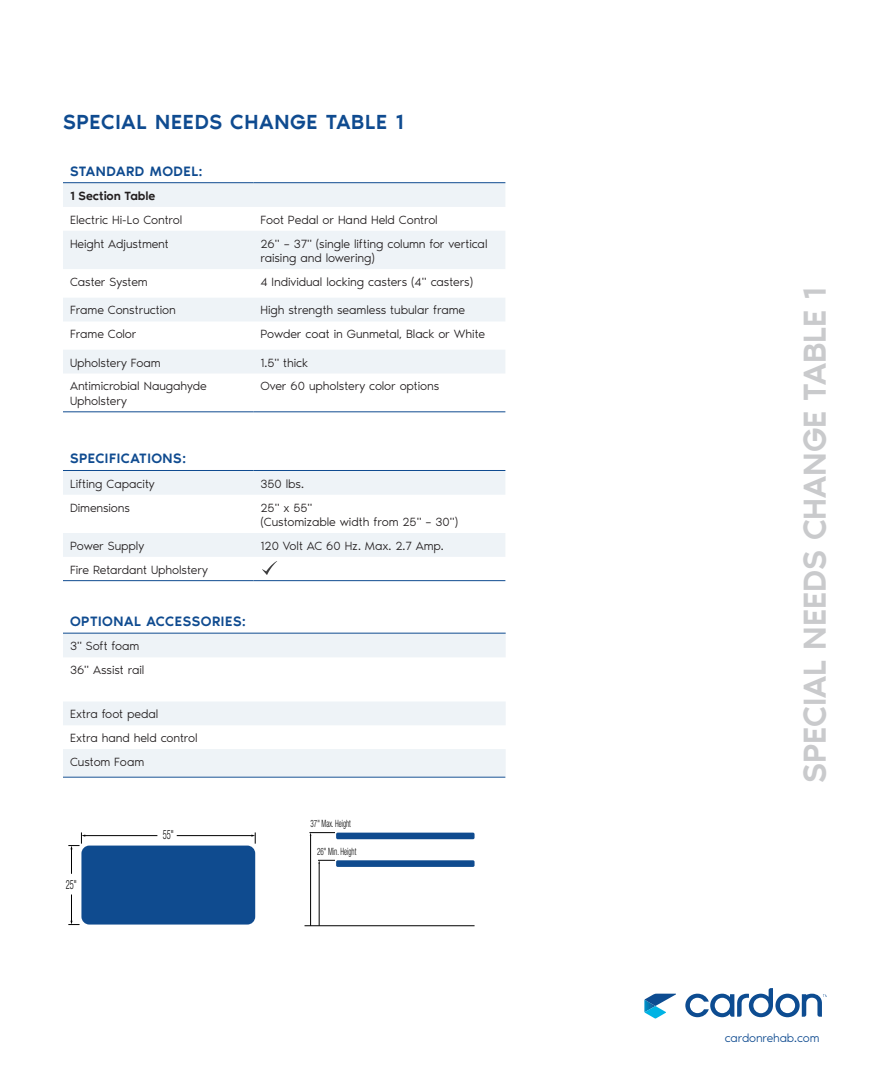
<style>
.page{position:relative;width:882px;height:1071px;background:#fff}
.page>*{position:absolute;margin:0;border:0;box-sizing:border-box;transform-origin:0 0}
.t1{font:500 32.73px "Noir Pro";letter-spacing:-.005em;color:#c9cacc}
.t2{font:500 21px "Noir Pro";letter-spacing:.035em;color:#0f4b90}
.Table_heading{font:500 14px "Noir Pro";letter-spacing:.03em;color:#0f4b90}
.t3{font:300 condensed 12.6px "Helvetica Neue LT Std";color:#000;scale:.66 1}
.Table_text{font:300 12.25px/14.5px "Noir Pro";letter-spacing:-.01em;color:#231f20}
.Table_sub-heading{font:500 12.25px "Noir Pro";letter-spacing:-.01em;color:#231f20}
.t4{font:300 12.08px "Noir Pro";letter-spacing:-.015em;color:#0f4b90}
.t5{font:300 condensed 10.15px "Helvetica Neue LT Std";color:#000;scale:.7 1}
</style>
<div class="page">
<svg style="left:644px;top:994px;width:32px;height:24px"></svg>
<svg style="left:685px;top:988px;width:142px;height:29px"></svg>
<div style="left:81px;top:846px;width:174px;height:79px;background:#0f4b8f;border-radius:8px"></div>
<hr style="left:85px;top:835px;width:72px;height:1px;background:#000">
<hr style="left:177px;top:835px;width:75px;height:1px;background:#000">
<svg style="left:251px;top:832px;width:5px;height:12px"></svg>
<svg style="left:68px;top:895px;width:12px;height:30px"></svg>
<svg style="left:68px;top:832px;width:17px;height:42px"></svg>
<div style="left:336px;top:860px;width:139px;height:7px;background:#0f4b8f;border-radius:2px"></div>
<div style="left:336px;top:833px;width:139px;height:6px;background:#0f4b8f;border-radius:2px"></div>
<hr style="left:310px;top:835px;width:1px;height:91px;background:#000">
<svg style="left:309px;top:832px;width:26px;height:4px"></svg>
<hr style="left:319px;top:863px;width:1px;height:63px;background:#000">
<svg style="left:318px;top:860px;width:17px;height:3px"></svg>
<hr style="left:305px;top:925px;width:170px;height:1px;background:#000">
<svg style="left:63px;top:183px;width:442px;height:190px;fill:#eef3f7"></svg>
<hr style="left:63px;top:182px;width:190px;height:1px;background:#0f4b90">
<hr style="left:253px;top:182px;width:252px;height:1px;background:#0f4b90">
<hr style="left:63px;top:411px;width:190px;height:1px;background:#0f4b90">
<hr style="left:253px;top:411px;width:252px;height:1px;background:#0f4b90">
<svg style="left:63px;top:634px;width:443px;height:142px;fill:#eef3f7"></svg>
<hr style="left:63px;top:633px;width:443px;height:1px;background:#0f4b90">
<svg style="left:63px;top:471px;width:442px;height:86px;fill:#eef3f7"></svg>
<hr style="left:63px;top:470px;width:190px;height:1px;background:#0f4b90">
<hr style="left:253px;top:470px;width:252px;height:1px;background:#0f4b90">
<hr style="left:63px;top:580px;width:190px;height:1px;background:#0f4b90">
<hr style="left:253px;top:580px;width:252px;height:1px;background:#0f4b90">
<hr style="left:63px;top:777px;width:442px;height:1px;background:#0f4b90">
<svg style="left:262px;top:561px;width:15px;height:14px"></svg>
<h2 class="t2" style="left:63px;top:105px;width:27px">SPECIAL</h2>
<h2 class="t2" style="left:155px;top:105px;width:30px">NEEDS</h2>
<h2 class="t2" style="left:230px;top:105px;width:30px">CHANGE</h2>
<h2 class="t2" style="left:326px;top:105px;width:25px">TABLE</h2>
<h2 class="t2" style="left:395px;top:105px;width:10px">1</h2>
<p class="Table_heading" style="left:70px;top:160px;width:134px">STANDARD MODEL:</p>
<p class="Table_sub-heading" style="left:70px;top:186px;width:87px">1 SECTION TABLE</p>
<p class="Table_text" style="left:70px;top:212px;width:114px">Electric Hi-Lo Control</p>
<p class="Table_text" style="left:260px;top:212px;width:179px">Foot Pedal or Hand Held Control</p>
<p class="Table_text" style="left:70px;top:235px;width:100px">Height Adjustment</p>
<p class="Table_text" style="left:260px;top:235px;width:229px">26" – 37" (single lifting column for vertical raising and lowering)</p>
<p class="Table_text" style="left:70px;top:274px;width:79px">Caster System</p>
<p class="Table_text" style="left:260px;top:274px;width:214px">4 Individual locking casters (4" casters)</p>
<p class="Table_text" style="left:70px;top:302px;width:107px">Frame Construction</p>
<p class="Table_text" style="left:260px;top:302px;width:206px">High strength seamless tubular frame</p>
<p class="Table_text" style="left:70px;top:326px;width:68px">Frame Color</p>
<p class="Table_text" style="left:260px;top:326px;width:226px">Powder coat in Gunmetal, Black or White</p>
<p class="Table_text" style="left:70px;top:354px;width:92px">Upholstery Foam</p>
<p class="Table_text" style="left:260px;top:354px;width:49px">1.5" thick</p>
<p class="Table_text" style="left:70px;top:378px;width:138px">Antimicrobial Naugahyde<br>Upholstery</p>
<p class="Table_text" style="left:260px;top:378px;width:180px">Over 60 upholstery color options</p>
<p class="Table_heading" style="left:70px;top:448px;width:117px">SPECIFICATIONS:</p>
<p class="Table_text" style="left:70px;top:476px;width:86px">Lifting Capacity</p>
<p class="Table_text" style="left:260px;top:476px;width:45px">350 lbs.</p>
<p class="Table_text" style="left:70px;top:499px;width:61px">Dimensions</p>
<p class="Table_text" style="left:260px;top:499px;width:199px">25" x 55"<br>(Customizable width from 25" – 30")</p>
<p class="Table_text" style="left:70px;top:538px;width:76px">Power Supply</p>
<p class="Table_text" style="left:260px;top:538px;width:185px">120 Volt AC 60 Hz. Max. 2.7 Amp.</p>
<p class="Table_text" style="left:70px;top:562px;width:139px">Fire Retardant Upholstery</p>
<p class="Table_heading" style="left:70px;top:610px;width:177px">OPTIONAL ACCESSORIES:</p>
<p class="Table_text" style="left:70px;top:638px;width:71px">3" Soft foam</p>
<p class="Table_text" style="left:70px;top:662px;width:76px">36" Assist rail</p>
<p class="Table_text" style="left:70px;top:706px;width:90px">Extra foot pedal</p>
<p class="Table_text" style="left:70px;top:730px;width:129px">Extra hand held control</p>
<p class="Table_text" style="left:70px;top:754px;width:76px">Custom Foam</p>
<p class="t3" style="left:66px;top:877px;width:18px">25"</p>
<p class="t3" style="left:163px;top:828px;width:18px">55"</p>
<p class="t5" style="left:311px;top:817px;width:59px">37" Max. Height</p>
<p class="t5" style="left:317px;top:845px;width:58px">26" Min. Height</p>
<h1 class="t1" style="left:789px;top:783px;width:497px;rotate:-90deg">SPECIAL NEEDS CHANGE TABLE 1</h1>
<p class="t4" style="left:725px;top:1029px;width:96px">cardonrehab.com</p>
</div>
